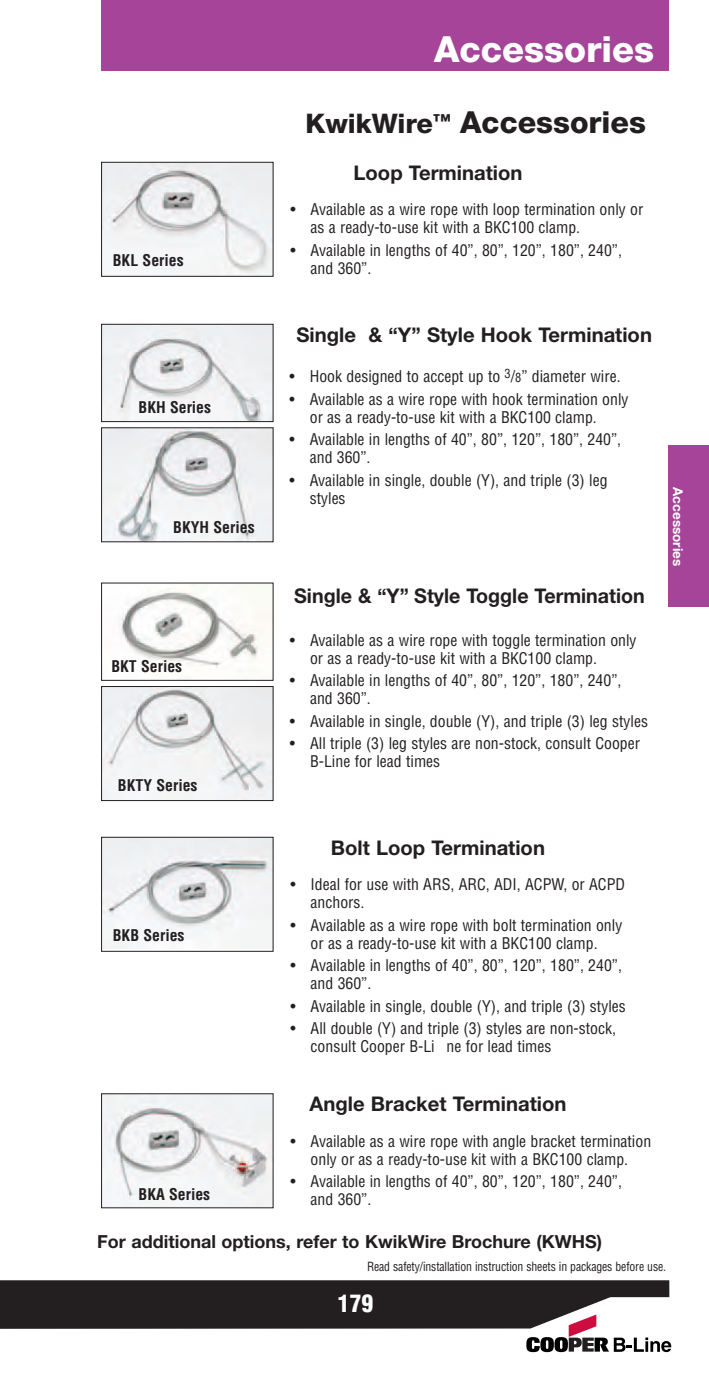
<style>
.page{position:relative;width:709px;height:1377px;background:#fff}
.page>*{position:absolute;margin:0;border:0;box-sizing:border-box;transform-origin:0 0}
.t1{font:800 36px "Helvetica Neue";color:#fff}
.t2{font:800 30.38px "Helvetica Neue";color:#231f20}
.t3{font:900 condensed 23.62px "Helvetica";color:#fff}
.t4{font:700 20.25px "Helvetica Neue";color:#231f20}
.t5{font:700 18px "Helvetica Neue";color:#231f20}
.t6{font:condensed 15.75px/18px "Helvetica";color:#231f20}
.t7{font:700 condensed 15.75px "Helvetica";color:#231f20}
.t8{font:700 13.5px "Helvetica Neue";color:#fff}
.t9{font:condensed 12.38px "Helvetica";letter-spacing:-.01em;color:#231f20;scale:.95 1}
.s1{font-size:27px}
.s2{font-size:12.38px}
</style>
<div class="page">
<div style="left:101px;top:0;width:567px;height:71px;background:#a54499"></div>
<div style="left:668px;top:446px;width:41px;height:162px;background:#a54499"></div>
<svg style="left:0;top:1280px;width:671px;height:72px"></svg>
<img style="left:103px;top:164px;width:168px;height:111px">
<div style="left:101px;top:162px;width:172px;height:115px;border:1px solid #231f20"></div>
<img style="left:103px;top:839px;width:168px;height:110px">
<div style="left:101px;top:837px;width:172px;height:115px;border:1px solid #231f20"></div>
<img style="left:103px;top:1096px;width:168px;height:110px">
<img style="left:103px;top:326px;width:168px;height:94px">
<div style="left:101px;top:324px;width:172px;height:98px;border:1px solid #231f20"></div>
<img style="left:103px;top:430px;width:168px;height:110px">
<img style="left:119px;top:585px;width:152px;height:83px">
<div style="left:101px;top:583px;width:172px;height:98px;border:1px solid #231f20"></div>
<img style="left:103px;top:688px;width:168px;height:111px">
<div style="left:101px;top:686px;width:172px;height:115px;border:1px solid #231f20"></div>
<h1 class="t1" style="left:434px;top:37px;width:221px">Accessories</h1>
<h2 class="t2" style="left:305px;top:112px;width:342px"><span class="s1">KwikWire</span><sup>™</sup> Accessories</h2>
<p class="t7" style="left:113px;top:251px;width:72px">BKL Series</p>
<p class="t7" style="left:139px;top:399px;width:74px">BKH Series</p>
<p class="t7" style="left:173px;top:518px;width:83px">BKYH Series</p>
<p class="t7" style="left:111px;top:657px;width:72px">BKT Series</p>
<p class="t7" style="left:118px;top:777px;width:81px">BKTY Series</p>
<p class="t7" style="left:113px;top:927px;width:73px">BKB Series</p>
<p class="t4" style="left:353px;top:165px;width:170px">Loop Termination</p>
<p class="t6" style="left:311px;top:201px;width:334px;text-indent:-20px">• Available as a wire rope with loop termination only or as a ready-to-use kit with a BKC100 clamp.</p>
<p class="t6" style="left:311px;top:241px;width:313px;text-indent:-20px">• Available in lengths of 40”, 80”, 120”, 180”, 240”, and 360”.</p>
<p class="t4" style="left:296px;top:327px;width:357px">Single &amp; “Y” Style Hook Termination</p>
<p class="t6" style="left:289px;top:368px;width:332px">• Hook designed to accept up to <sup>3</sup>/<span class="s2">8</span>” diameter wire.</p>
<p class="t6" style="left:310px;top:390px;width:320px;text-indent:-20px">• Available as a wire rope with hook termination only or as a ready-to-use kit with a BKC100 clamp.</p>
<p class="t6" style="left:310px;top:431px;width:313px;text-indent:-20px">• Available in lengths of 40”, 80”, 120”, 180”, 240”, and 360”.</p>
<p class="t6" style="left:310px;top:471px;width:299px;text-indent:-20px">• Available in single, double (Y), and triple (3) leg styles</p>
<p class="t4" style="left:294px;top:588px;width:352px">Single &amp; “Y” Style Toggle Termination</p>
<p class="t6" style="left:310px;top:631px;width:328px;text-indent:-20px">• Available as a wire rope with toggle termination only or as a ready-to-use kit with a BKC100 clamp.</p>
<p class="t6" style="left:310px;top:672px;width:313px;text-indent:-20px">• Available in lengths of 40”, 80”, 120”, 180”, 240”, and 360”.</p>
<p class="t6" style="left:290px;top:712px;width:360px">• Available in single, double (Y), and triple (3) leg styles</p>
<p class="t6" style="left:310px;top:735px;width:331px;text-indent:-20px">• All triple (3) leg styles are non-stock, consult Cooper<br>B-Line for lead times</p>
<p class="t4" style="left:331px;top:840px;width:215px">Bolt Loop Termination</p>
<p class="t6" style="left:311px;top:876px;width:316px;text-indent:-20px">• Ideal for use with ARS, ARC, ADI, ACPW, or ACPD anchors.</p>
<p class="t6" style="left:290px;top:916px;width:333px;text-align:center">• Available as a wire rope with bolt termination only or as a ready-to-use kit with a BKC100 clamp.</p>
<p class="t6" style="left:311px;top:957px;width:313px;text-indent:-20px">• Available in lengths of 40”, 80”, 120”, 180”, 240”, and 360”.</p>
<p class="t6" style="left:290px;top:997px;width:337px">• Available in single, double (Y), and triple (3) styles</p>
<p class="t6" style="left:311px;top:1020px;width:307px;text-indent:-20px">• All double (Y) and triple (3) styles are non-stock, consult Cooper B-Li ne for lead times</p>
<p class="t4" style="left:309px;top:1097px;width:258px">Angle Bracket Termination</p>
<p class="t6" style="left:290px;top:1132px;width:362px;text-align:center">• Available as a wire rope with angle bracket termination only or as a ready-to-use kit with a BKC100 clamp.</p>
<p class="t6" style="left:311px;top:1173px;width:313px;text-indent:-20px">• Available in lengths of 40”, 80”, 120”, 180”, 240”, and 360”.</p>
<p class="t7" style="left:139px;top:1185px;width:73px">BKA Series</p>
<p class="t5" style="left:97px;top:1235px;width:506px">For additional options, refer to KwikWire Brochure (KWHS)</p>
<p class="t8" style="left:683px;top:487px;width:80px;rotate:90deg">Accessories</p>
<p class="t9" style="left:367px;top:1260px;width:316px">Read safety/installation instruction sheets in packages before use.</p>
<h3 class="t3" style="left:338px;top:1290px;width:37px">179</h3>
</div>
